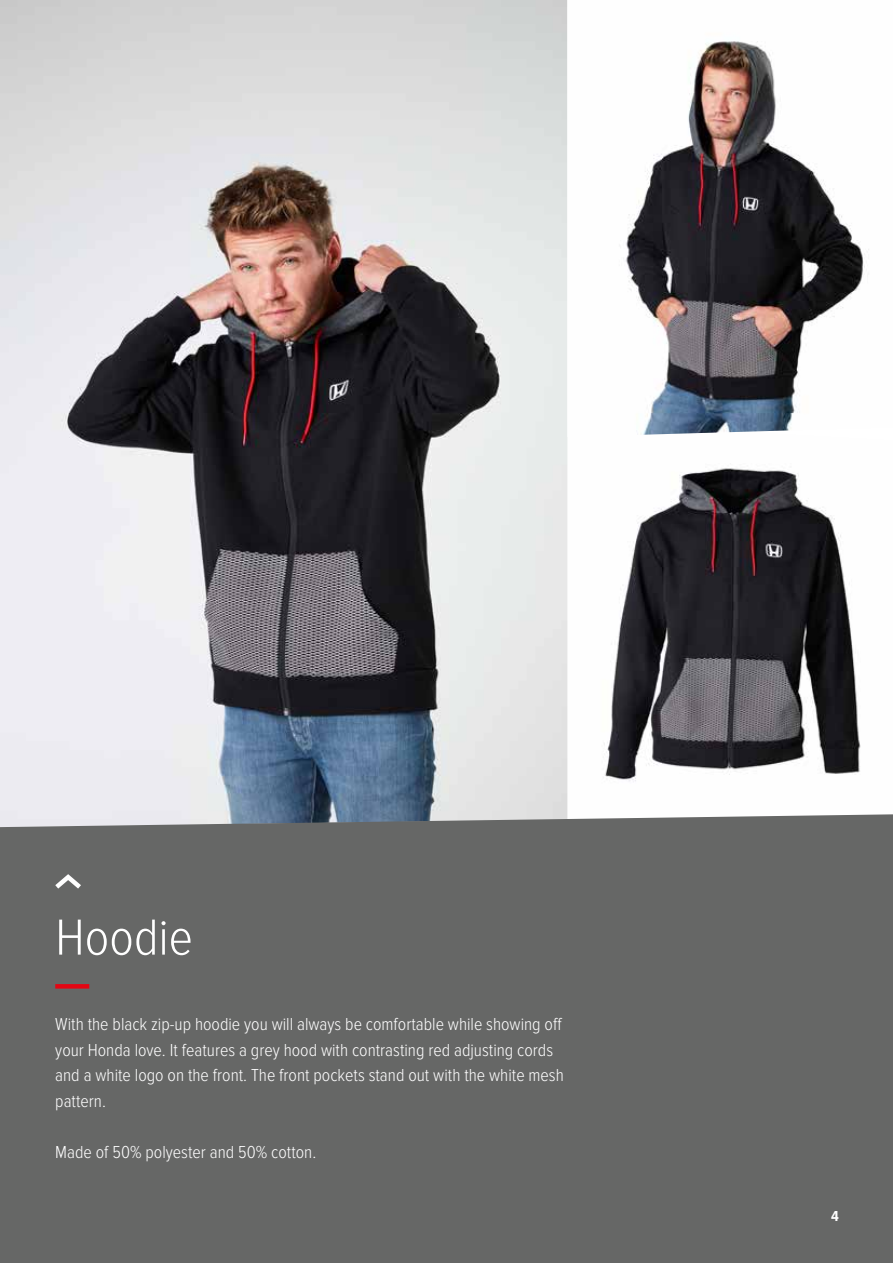
<style>
.page{position:relative;width:893px;height:1263px;background:#fff}
.page>*{position:absolute;margin:0;border:0;box-sizing:border-box;transform-origin:0 0}
.t1{font:300 52.5px "Proxima Nova Cond";color:#fff}
.t2{font:300 18px/25.5px "Proxima Nova Cond";color:#fff}
.t3{font:700 15px "Proxima Nova Cond";color:#fff}
</style>
<div class="page">
<img style="left:567px;top:437px;width:294px;height:377px">
<img style="left:0;top:0;width:567px;height:814px">
<div style="left:0;top:814px;width:893px;height:449px;background:#666766"></div>
<svg style="left:55px;top:984px;width:34px;height:4px"></svg>
<svg style="left:50px;top:871px;width:36px;height:22px"></svg>
<img style="left:625px;top:41px;width:244px;height:394px">
<svg style="left:0;top:617px;width:8px;height:29px"></svg>
<h1 class="t1" style="left:55px;top:908px;width:139px">Hoodie</h1>
<p class="t2" style="left:55px;top:1012px;width:510px">With the black zip-up hoodie you will always be comfortable while showing off your Honda love. It features a grey hood with contrasting red adjusting cords and a white logo on the front. The front pockets stand out with the white mesh pattern.</p>
<p class="t2" style="left:55px;top:1139px;width:262px">Made of 50% polyester and 50% cotton.</p>
<p class="t3" style="left:831px;top:1207px;width:9px">4</p>
</div>
